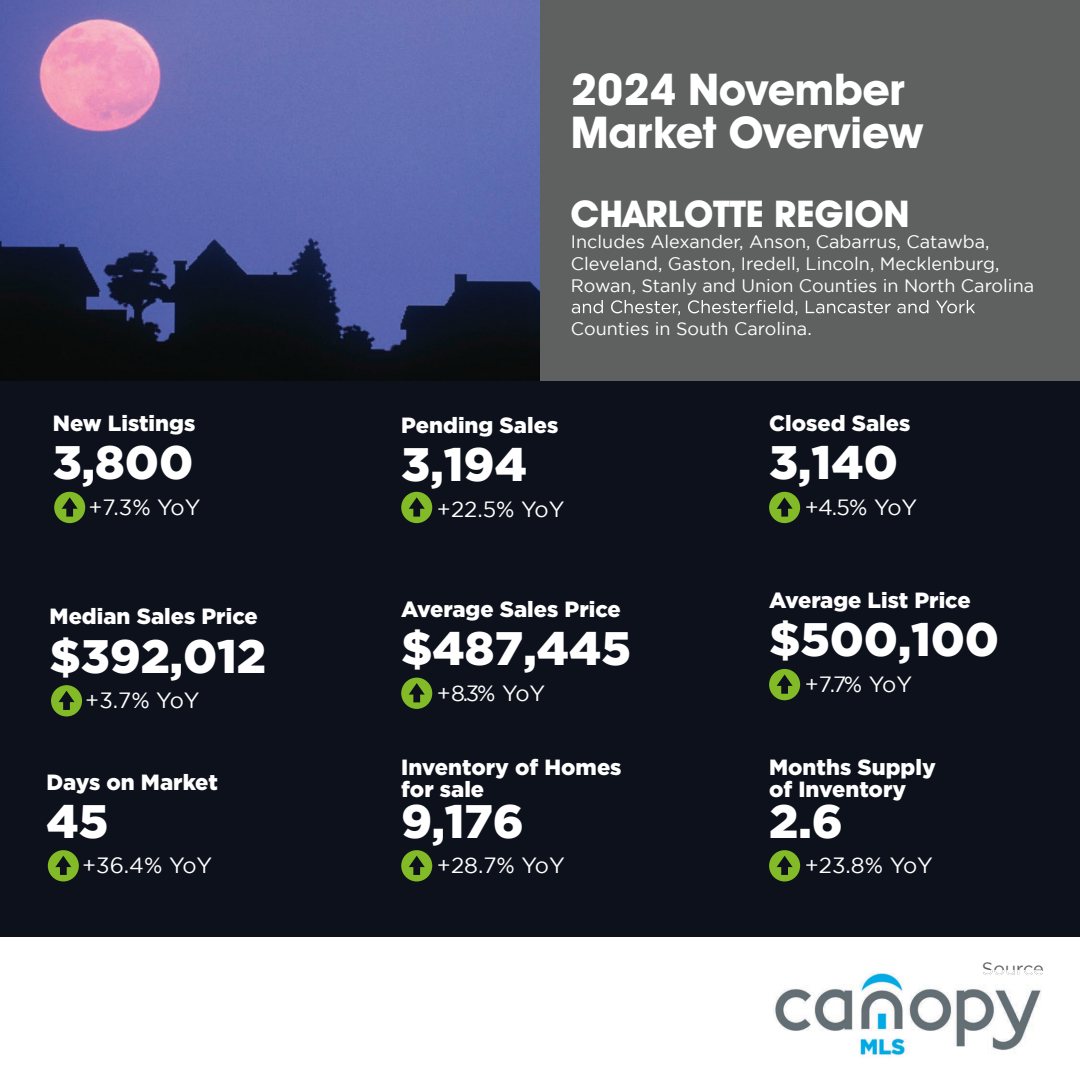
<style>
.page{position:relative;width:1080px;height:1080px;background:#fff}
.page>*{position:absolute;margin:0;border:0;box-sizing:border-box;transform-origin:0 0}
.t1{font:900 47px "Gotham";color:#fff}
.t2{font:44px/43px "Avant Guard Bold SWFTE";color:#fff}
.t3{font:37px "Avant Guard Bold SWFTE";color:#fff}
.t4{font:900 22px/22px "Gotham";color:#fff}
.t5{font:22px "Gotham";color:#fff}
.t6{font:18px/21.6px "Gotham";color:#fff}
.t7{font:18px "Gotham";color:#5f6060}
</style>
<div class="page">
<img style="left:0;top:0;width:540px;height:381px">
<div style="left:540px;top:0;width:540px;height:396px;background:#5f6060"></div>
<div style="left:0;top:381px;width:1080px;height:555px;background:#0d111b"></div>
<svg style="left:54px;top:492px;width:31px;height:31px"></svg>
<svg style="left:401px;top:492px;width:31px;height:31px"></svg>
<svg style="left:769px;top:492px;width:31px;height:31px"></svg>
<svg style="left:51px;top:685px;width:31px;height:31px"></svg>
<svg style="left:401px;top:678px;width:31px;height:31px"></svg>
<svg style="left:769px;top:669px;width:31px;height:31px"></svg>
<svg style="left:48px;top:850px;width:31px;height:31px"></svg>
<svg style="left:401px;top:850px;width:31px;height:31px"></svg>
<svg style="left:769px;top:850px;width:31px;height:31px"></svg>
<svg style="left:572px;top:300px;width:403px;height:15px"></svg>
<img style="left:773px;top:970px;width:268px;height:86px">
<img style="left:983px;top:970px;width:32px;height:5px">
<svg style="left:1018px;top:970px;width:24px;height:5px"></svg>
<p class="t4" style="left:53px;top:412px;width:144px">New Listings</p>
<h1 class="t1" style="left:53px;top:430px;width:142px">3,800</h1>
<p class="t5" style="left:88px;top:495px;width:114px">+7.3% YoY</p>
<p class="t4" style="left:50px;top:605px;width:210px">Median Sales Price</p>
<h1 class="t1" style="left:50px;top:624px;width:218px">$392,012</h1>
<p class="t5" style="left:85px;top:688px;width:116px">+3.7% YoY</p>
<p class="t4" style="left:46px;top:771px;width:173px">Days on Market</p>
<h1 class="t1" style="left:46px;top:789px;width:63px">45</h1>
<p class="t5" style="left:82px;top:853px;width:132px">+36.4% YoY</p>
<h2 class="t2" style="left:571px;top:68px;width:353px">2024 November<br>Market Overview</h2>
<h3 class="t3" style="left:571px;top:191px;width:340px">CHARLOTTE REGION</h3>
<p class="t6" style="left:571px;top:231px;width:465px">Includes Alexander, Anson, Cabarrus, Catawba,<br>Cleveland, Gaston, Iredell, Lincoln, Mecklenburg,<br>Rowan, Stanly and Union Counties in North Carolina</p>
<p class="t6" style="left:571px;top:317px;width:242px">Counties in South Carolina.</p>
<p class="t4" style="left:401px;top:414px;width:159px">Pending Sales</p>
<h1 class="t1" style="left:401px;top:432px;width:127px">3,194</h1>
<p class="t5" style="left:437px;top:497px;width:129px">+22.5% YoY</p>
<p class="t4" style="left:401px;top:598px;width:221px">Average Sales Price</p>
<h1 class="t1" style="left:401px;top:616px;width:231px">$487,445</h1>
<p class="t5" style="left:437px;top:681px;width:110px">+8.3% YoY</p>
<p class="t4" style="left:401px;top:756px;width:222px">Inventory of Homes for sale</p>
<h1 class="t1" style="left:401px;top:789px;width:124px">9,176</h1>
<p class="t5" style="left:437px;top:853px;width:129px">+28.7% YoY</p>
<p class="t4" style="left:769px;top:412px;width:143px">Closed Sales</p>
<h1 class="t1" style="left:769px;top:430px;width:131px">3,140</h1>
<p class="t5" style="left:805px;top:495px;width:114px">+4.5% YoY</p>
<p class="t4" style="left:769px;top:589px;width:203px">Average List Price</p>
<h1 class="t1" style="left:769px;top:607px;width:232px">$500,100</h1>
<p class="t5" style="left:805px;top:672px;width:109px">+7.7% YoY</p>
<p class="t4" style="left:769px;top:756px;width:168px">Months Supply of Inventory</p>
<h1 class="t1" style="left:769px;top:789px;width:75px">2.6</h1>
<p class="t5" style="left:805px;top:853px;width:130px">+23.8% YoY</p>
<p class="t7" style="left:982px;top:959px;width:63px">Source</p>
</div>
